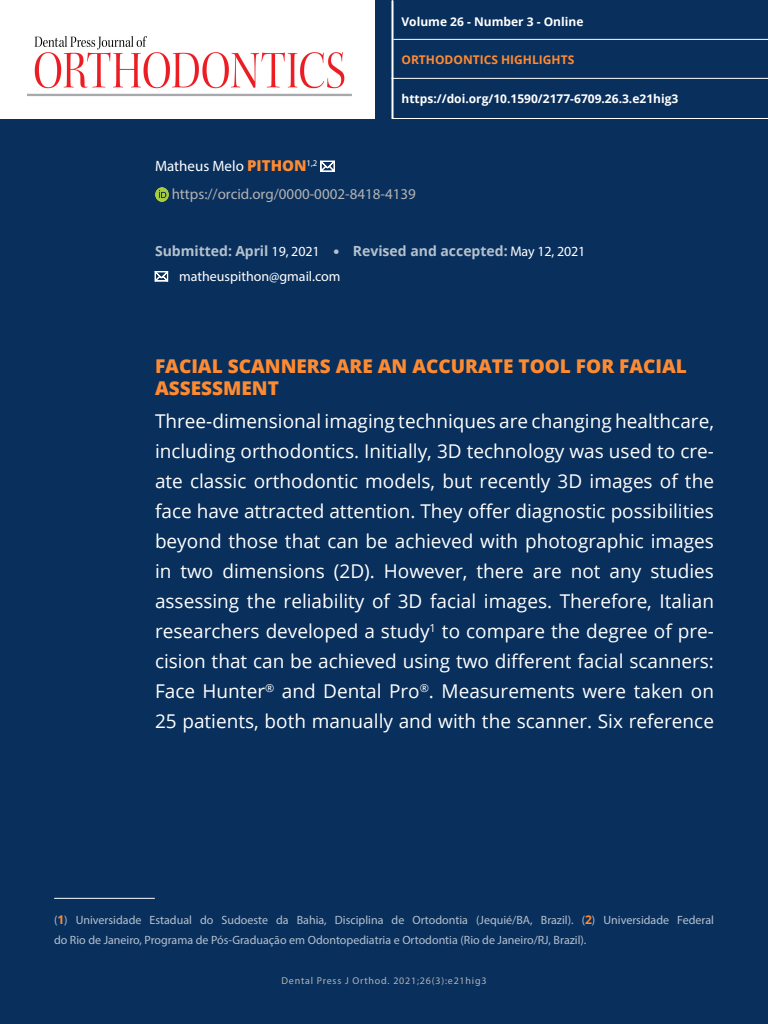
<style>
.page{position:relative;width:768px;height:1024px;background:#092f5c}
.page>*{position:absolute;margin:0;border:0;box-sizing:border-box;transform-origin:0 0}
.corpo_do_texto{font:19px/30px "Open Sans";color:#fff;text-align:justify}
.chamada_primaria{font:800 19px/22.8px "Open Sans";color:#ff8b31}
.autor_linha_2{font:15px "Myriad Pro";color:#b3b3b3}
.autor_linha_1{font:15px "Myriad Pro";color:#fff}
.t1{font:700 14px "Open Sans";color:#b5c1ce}
.t2{font:14px "Myriad Pro";color:#fff}
.filiacao{font:12px/20px "Myriad Pro";color:#b5c1ce}
.t3{font:700 12px "Open Sans";color:#fff}
.t4{font:700 12px "Open Sans";color:#ff8b31}
.t5{font:10px "Myriad Pro";letter-spacing:.08em;color:#b3b3b3}
.s1{font-family:"Open Sans";font-weight:800;color:#ff8b31}
.s2{font-family:"Myriad Pro";font-weight:400;color:#fff}
.s3{font-family:"Semplicita Pro"}
.s4{font-family:"Open Sans";font-weight:700;color:#ff8b31}
</style>
<div class="page">
<div style="left:0;top:0;width:374px;height:119px;background:#fff"></div>
<img style="left:27px;top:36px;width:325px;height:60px">
<hr style="left:394px;top:39px;width:374px;height:1px;background:#fff">
<hr style="left:392px;top:78px;width:376px;height:1px;background:#fff">
<hr style="left:392px;top:118px;width:376px;height:1px;background:#fff">
<hr style="left:392px;top:1px;width:2px;height:117px;background:#fff">
<svg style="left:320px;top:161px;width:15px;height:11px"></svg>
<img style="left:155px;top:188px;width:14px;height:13px">
<svg style="left:155px;top:271px;width:13px;height:10px"></svg>
<hr style="left:54px;top:898px;width:100px;height:1px;background:#fff">
<p class="t3" style="left:402px;top:14px;width:183px">Volume 26 - Number 3 - Online</p>
<p class="t4" style="left:402px;top:51px;width:174px">ORTHODONTICS HIGHLIGHTS</p>
<p class="t3" style="left:402px;top:90px;width:278px">https://doi.org/10.1590/2177-6709.26.3.e21hig3</p>
<p class="autor_linha_1" style="left:155px;top:157px;width:164px">Matheus Melo <span class="s1">PITHON</span><sup>1,2</sup></p>
<p class="autor_linha_2" style="left:172px;top:185px;width:246px">https://orcid.org/0000-0002-8418-4139</p>
<p class="t1" style="left:155px;top:241px;width:432px">Submitted: April <span class="s2">19, 2021</span> <span class="s3">•</span> Revised and accepted: <span class="s2">May 12, 2021</span></p>
<p class="t2" style="left:179px;top:268px;width:163px">matheuspithon@gmail.com</p>
<p class="chamada_primaria" style="left:155px;top:353px;width:533px">FACIAL SCANNERS ARE AN ACCURATE TOOL FOR FACIAL<br>ASSESSMENT</p>
<p class="corpo_do_texto" style="left:155px;top:406px;width:561px">Three-dimensional imaging techniques are changing healthcare, including orthodontics. Initially, 3D technology was used to cre&shy;ate classic orthodontic models, but recently 3D images of the face have attracted attention. They offer diagnostic possibilities beyond those that can be achieved with photographic images in two dimensions (2D). However, there are not any studies assessing the reliability of 3D facial images. Therefore, Italian researchers developed a study<sup>1</sup> to compare the degree of pre&shy;cision that can be achieved using two different facial scanners:<br>Face Hunter<sup>®</sup> and Dental Pro<sup>®</sup>. Measurements were taken on 25 patients, both manually and with the scanner. Six reference</p>
<p class="filiacao" style="left:54px;top:910px;width:662px">(<span class="s4">1</span>) Universidade Estadual do Sudoeste da Bahia, Disciplina de Ortodontia (Jequié/BA, Brazil). (<span class="s4">2</span>) Universidade Federal do Rio de Janeiro, Programa de Pós-Graduação em Odontopediatria e Ortodontia (Rio de Janeiro/RJ, Brazil).</p>
<p class="t5" style="left:281px;top:975px;width:207px">Dental Press J Orthod. 2021;26(3):e21hig3</p>
</div>
